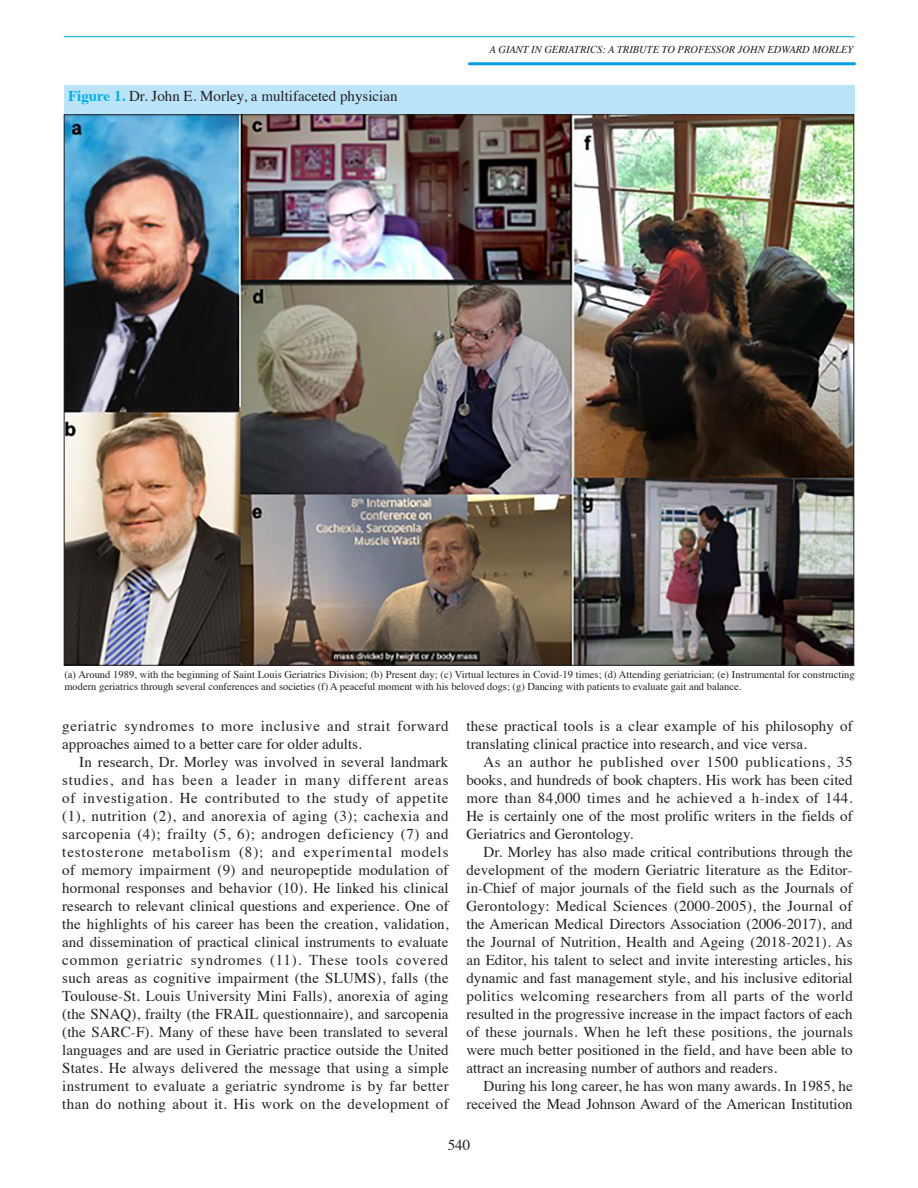
<style>
.page{position:relative;width:918px;height:1188px;background:#fff}
.page>*{position:absolute;margin:0;border:0;box-sizing:border-box;transform-origin:0 0}
.TITRE_1{font:15px/18px "Times";color:#231f20;text-align:justify}
.TITRE_1-2{font:15px/18px "Times";letter-spacing:.04em;color:#231f20}
.t1{font:10.5px/12.6px "Times";color:#231f20}
.t2{font:italic 10.5px "Times";color:#231f20}
.s1{font-weight:700;color:#00aeef}
</style>
<div class="page">
<hr style="left:64px;top:36px;width:791px;height:1px;background:#009fe2">
<hr style="left:468px;top:62px;width:388px;height:3px;background:#009fe2">
<div style="left:64px;top:85px;width:790px;height:30px;background:#bbe4f9"></div>
<img style="left:66px;top:116px;width:786px;height:548px">
<p class="TITRE_1" style="left:68px;top:85px;width:331px"><span class="s1">Figure 1.</span> Dr. John E. Morley, a multifaceted physician</p>
<p class="t2" style="left:490px;top:41px;width:365px">A GIANT IN GERIATRICS: A TRIBUTE TO PROFESSOR JOHN EDWARD MORLEY</p>
<p class="t1" style="left:64px;top:667px;width:792px">(a) Around 1989, with the beginning of Saint Louis Geriatrics Division; (b) Present day; (c) Virtual lectures in Covid-19 times; (d) Attending geriatrician; (e) Instrumental for constructing modern geriatrics through several conferences and societies (f) A peaceful moment with his beloved dogs; (g) Dancing with patients to evaluate gait and balance.</p>
<p class="TITRE_1-2" style="left:62px;top:715px;width:388px">geriatric syndromes to more inclusive and strait forward approaches aimed to a better care for older adults.</p>
<p class="TITRE_1" style="left:62px;top:751px;width:388px;text-indent:17px">In research, Dr. Morley was involved in several landmark studies, and has been a leader in many different areas of investigation. He contributed to the study of appetite (1), nutrition (2), and anorexia of aging (3); cachexia and sarcopenia (4); frailty (5, 6); androgen deficiency (7) and testosterone metabolism (8); and experimental models of memory impairment (9) and neuropeptide modulation of hormonal responses and behavior (10). He linked his clinical research to relevant clinical questions and experience. One of the highlights of his career has been the creation, validation, and dissemination of practical clinical instruments to evaluate common geriatric syndromes (11). These tools covered such areas as cognitive impairment (the SLUMS), falls (the Toulouse-St. Louis University Mini Falls), anorexia of aging (the SNAQ), frailty (the FRAIL questionnaire), and sarcopenia (the SARC-F). Many of these have been translated to several languages and are used in Geriatric practice outside the United States. He always delivered the message that using a simple instrument to evaluate a geriatric syndrome is by far better than do nothing about it. His work on the development of</p>
<p class="TITRE_1" style="left:466px;top:715px;width:388px">these practical tools is a clear example of his philosophy of translating clinical practice into research, and vice versa.</p>
<p class="TITRE_1" style="left:466px;top:751px;width:388px;text-indent:17px">As an author he published over 1500 publications, 35 books, and hundreds of book chapters. His work has been cited more than 84,000 times and he achieved a h-index of 144.<br>He is certainly one of the most prolific writers in the fields of Geriatrics and Gerontology.</p>
<p class="TITRE_1" style="left:466px;top:841px;width:388px;text-indent:17px">Dr. Morley has also made critical contributions through the development of the modern Geriatric literature as the Editor&shy;in-Chief of major journals of the field such as the Journals of Gerontology: Medical Sciences (2000-2005), the Journal of the American Medical Directors Association (2006-2017), and the Journal of Nutrition, Health and Ageing (2018-2021). As an Editor, his talent to select and invite interesting articles, his dynamic and fast management style, and his inclusive editorial politics welcoming researchers from all parts of the world resulted in the progressive increase in the impact factors of each of these journals. When he left these positions, the journals were much better positioned in the field, and have been able to attract an increasing number of authors and readers.</p>
<p class="TITRE_1" style="left:466px;top:1075px;width:388px;text-align:right">During his long career, he has won many awards. In 1985, he received the Mead Johnson Award of the American Institution</p>
<p class="TITRE_1" style="left:448px;top:1135px;width:24px">540</p>
</div>
